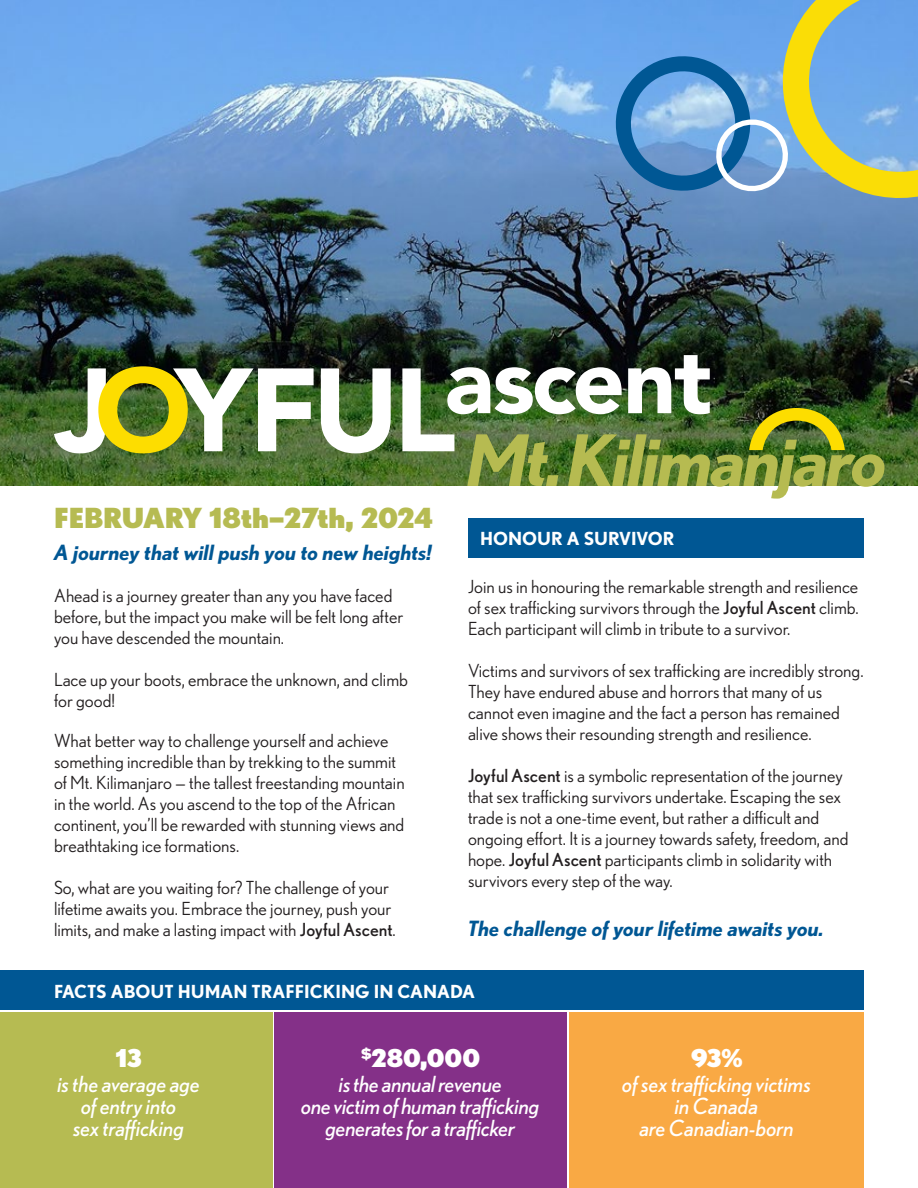
<style>
.page{position:relative;width:918px;height:1188px;background:#fff}
.page>*{position:absolute;margin:0;border:0;box-sizing:border-box;transform-origin:0 0}
.t1{font:900 27.75px "Nobel";color:#b6bb52}
.t2{font:900 24.6px "Nobel";color:#fff}
.t3{font:italic 22.2px/21.9px "Nobel";letter-spacing:-.01em;color:#fff;text-align:center}
.Normal__Web{font:italic 700 21px "Nobel";color:#005794}
.t4{font:18px/21px "Nobel";color:#231f20}
.t5{font:700 18px "Nobel";color:#fff}
.s1{font-style:inherit}
</style>
<div class="page">
<img style="left:0;top:0;width:918px;height:486px">
<div style="left:468px;top:518px;width:396px;height:40px;background:#005794"></div>
<svg style="left:467px;top:408px;width:418px;height:91px"></svg>
<svg style="left:173px;top:355px;width:537px;height:98px"></svg>
<svg style="left:54px;top:366px;width:134px;height:87px"></svg>
<div style="left:569px;top:1012px;width:295px;height:176px;background:#f9a944"></div>
<div style="left:275px;top:1012px;width:292px;height:176px;background:#843088"></div>
<div style="left:0;top:1012px;width:273px;height:176px;background:#b6bb52"></div>
<div style="left:0;top:970px;width:864px;height:40px;background:#005794"></div>
<svg style="left:595px;top:0;width:323px;height:234px;background:#74a1c2"></svg>
<p class="t1" style="left:54px;top:501px;width:380px">FEBRUARY 18th–27th, 2024</p>
<p class="Normal__Web" style="left:54px;top:540px;width:380px">A journey that will push you to new heights!</p>
<p class="t4" style="left:54px;top:584px;width:351px">Ahead is a journey greater than any you have faced before, but the impact you make will be felt long after you have descended the mountain.</p>
<p class="t4" style="left:54px;top:668px;width:355px">Lace up your boots, embrace the unknown, and climb for good!</p>
<p class="t4" style="left:54px;top:730px;width:352px">What better way to challenge yourself and achieve something incredible than by trekking to the summit of Mt. Kilimanjaro — the tallest freestanding mountain in the world. As you ascend to the top of the African continent, you’ll be rewarded with stunning views and breathtaking ice formations.</p>
<p class="t4" style="left:54px;top:877px;width:343px">So, what are you waiting for? The challenge of your lifetime awaits you. Embrace the journey, push your limits, and make a lasting impact with <span class="s1">Joyful Ascent</span>.</p>
<p class="t5" style="left:480px;top:527px;width:196px">HONOUR A SURVIVOR</p>
<p class="t4" style="left:468px;top:575px;width:392px;text-align:justify">Join us in honouring the remarkable strength and resilience of sex trafficking survivors through the <span class="s1">Joyful Ascent</span> climb.<br>Each participant will climb in tribute to a survivor.</p>
<p class="t4" style="left:468px;top:659px;width:397px">Victims and survivors of sex trafficking are incredibly strong.<br>They have endured abuse and horrors that many of us cannot even imagine and the fact a person has remained alive shows their resounding strength and resilience.</p>
<p class="t4" style="left:468px;top:764px;width:382px"><span class="s1">Joyful Ascent</span> is a symbolic representation of the journey that sex trafficking survivors undertake. Escaping the sex trade is not a one-time event, but rather a difficult and ongoing effort. It is a journey towards safety, freedom, and hope. <span class="s1">Joyful Ascent</span> participants climb in solidarity with survivors every step of the way.</p>
<p class="Normal__Web" style="left:468px;top:916px;width:358px">The challenge of your lifetime awaits you.</p>
<p class="t5" style="left:54px;top:981px;width:422px">FACTS ABOUT HUMAN TRAFFICKING IN CANADA</p>
<p class="t2" style="left:116px;top:1044px;width:28px">13</p>
<p class="t3" style="left:58px;top:1073px;width:144px">is the average age of entry into<br>sex trafficking</p>
<p class="t2" style="left:361px;top:1044px;width:120px"><sup>$</sup>280,000</p>
<p class="t3" style="left:302px;top:1073px;width:240px">is the annual revenue<br>one victim of human trafficking generates for a trafficker</p>
<p class="t2" style="left:691px;top:1044px;width:53px">93%</p>
<p class="t3" style="left:623px;top:1073px;width:190px">of sex trafficking victims in Canada<br>are Canadian-born</p>
</div>
